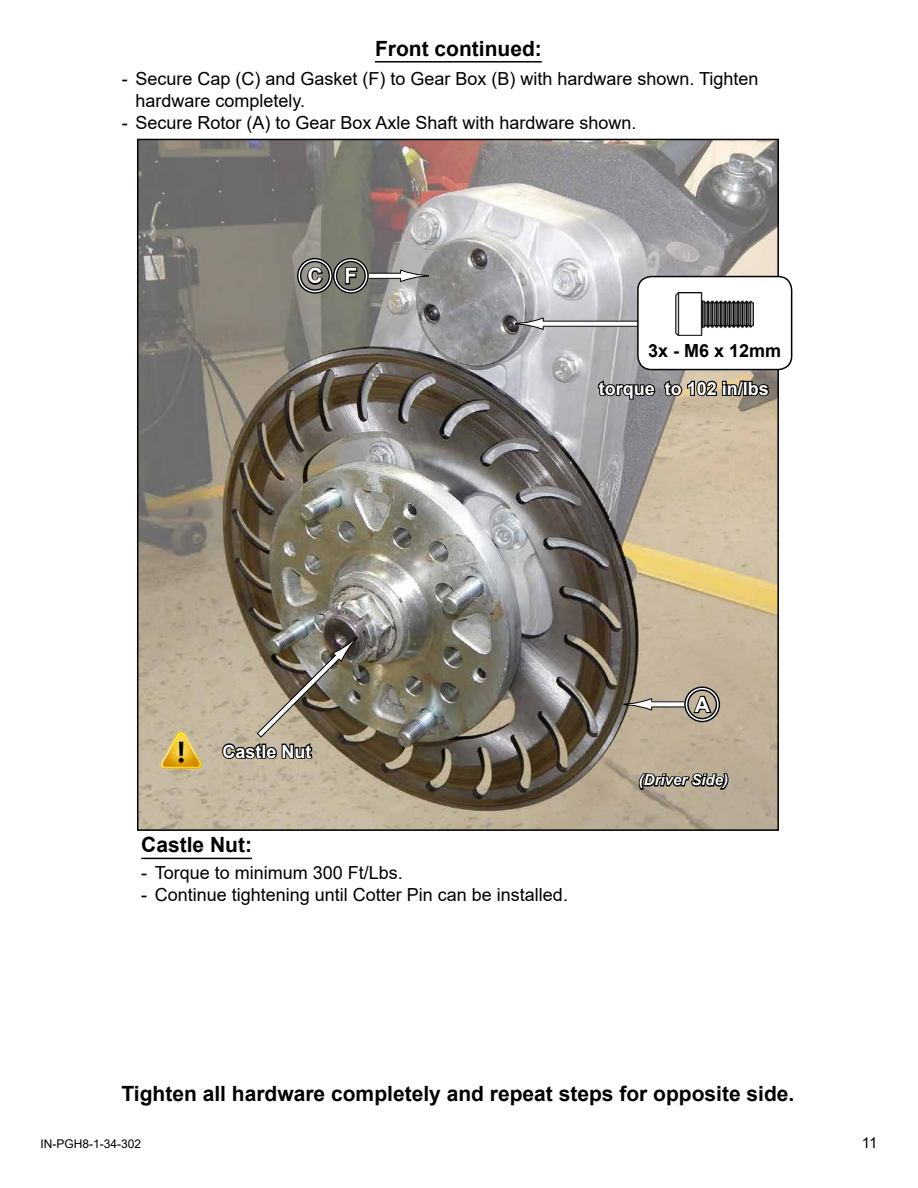
<style>
.page{position:relative;width:918px;height:1188px;background:#fff}
.page>*{position:absolute;margin:0;border:0;box-sizing:border-box;transform-origin:0 0}
.t1{font:700 21px "Arial";color:#000}
.t2{font:700 21px "Arial";color:#fff}
.t3{font:18px/21.6px "Arial";color:#000}
.t4{font:700 18px "Arial";color:#fff}
.t5{font:700 18px "Arial";color:#000}
.t6{font:italic 700 15px "Arial";color:#fff}
.t7{font:15px "Arial";color:#000}
.t8{font:12px "Arial";color:#000}
</style>
<div class="page">
<img style="left:140px;top:142px;width:636px;height:686px">
<hr style="left:375px;top:61px;width:167px;height:2px;background:#000">
<hr style="left:141px;top:858px;width:111px;height:1px;background:#000">
<img style="left:151px;top:727px;width:59px;height:48px">
<svg style="left:637px;top:772px;width:93px;height:19px;background:#5a5348"></svg>
<svg style="left:221px;top:636px;width:137px;height:125px;background:#8b8270"></svg>
<div style="left:651px;top:702px;width:36px;height:5px;background:#fff"></div>
<svg style="left:623px;top:698px;width:29px;height:13px"></svg>
<div style="left:684px;top:686px;width:36px;height:36px;border:4px solid #fff;border-radius:50%"></div>
<div style="left:684px;top:686px;width:36px;height:36px;border:1px solid #000;border-radius:50%"></div>
<div style="left:687px;top:689px;width:30px;height:30px;border:1px solid #000;border-radius:50%"></div>
<svg style="left:692px;top:694px;width:21px;height:20px"></svg>
<div style="left:365px;top:273px;width:36px;height:5px;background:#fff"></div>
<div style="left:365px;top:273px;width:36px;height:6px;border:1px solid #000"></div>
<svg style="left:400px;top:269px;width:29px;height:13px"></svg>
<div style="left:297px;top:258px;width:36px;height:36px;border:4px solid #fff;border-radius:50%"></div>
<div style="left:297px;top:258px;width:36px;height:36px;border:1px solid #000;border-radius:50%"></div>
<div style="left:300px;top:261px;width:30px;height:30px;border:1px solid #000;border-radius:50%"></div>
<svg style="left:306px;top:266px;width:18px;height:20px"></svg>
<div style="left:333px;top:258px;width:36px;height:36px;border:4px solid #fff;border-radius:50%"></div>
<div style="left:333px;top:258px;width:36px;height:36px;border:1px solid #000;border-radius:50%"></div>
<div style="left:336px;top:261px;width:30px;height:30px;border:1px solid #000;border-radius:50%"></div>
<svg style="left:344px;top:266px;width:15px;height:20px"></svg>
<div style="left:543px;top:321px;width:118px;height:5px;background:#fff"></div>
<div style="left:543px;top:321px;width:119px;height:6px;border:1px solid #000"></div>
<svg style="left:515px;top:317px;width:29px;height:13px"></svg>
<div style="left:638px;top:277px;width:154px;height:93px;background:#fff;border-radius:14px"></div>
<div style="left:637px;top:276px;width:155px;height:94px;border:2px solid #000;border-radius:14px"></div>
<img style="left:676px;top:292px;width:78px;height:44px">
<svg style="left:597px;top:378px;width:60px;height:23px"></svg>
<svg style="left:663px;top:378px;width:108px;height:20px;background:#5f584a"></svg>
<p class="t1" style="left:375px;top:34px;width:168px">Front continued:</p>
<p class="t3" style="left:135px;top:68px;width:625px;text-indent:-14px">- Secure Cap (C) and Gasket (F) to Gear Box (B) with hardware shown. Tighten hardware completely.</p>
<p class="t3" style="left:122px;top:111px;width:516px">- Secure Rotor (A) to Gear Box Axle Shaft with hardware shown.</p>
<p class="t2" style="left:307px;top:261px;width:51px">C F</p>
<p class="t5" style="left:648px;top:338px;width:135px">3x - M6 x 12mm</p>
<p class="t4" style="left:599px;top:376px;width:172px">torque to 102 in/lbs</p>
<p class="t4" style="left:222px;top:739px;width:91px">Castle Nut</p>
<p class="t1" style="left:141px;top:830px;width:112px">Castle Nut:</p>
<p class="t3" style="left:141px;top:862px;width:263px">- Torque to minimum 300 Ft/Lbs.</p>
<p class="t3" style="left:141px;top:884px;width:428px">- Continue tightening until Cotter Pin can be installed.</p>
<p class="t2" style="left:695px;top:690px;width:17px">A</p>
<p class="t6" style="left:639px;top:770px;width:91px">(Driver Side)</p>
<p class="t1" style="left:121px;top:1079px;width:674px">Tighten all hardware completely and repeat steps for opposite side.</p>
<p class="t8" style="left:40px;top:1135px;width:102px">IN-PGH8-1-34-302</p>
<p class="t7" style="left:862px;top:1132px;width:17px">11</p>
</div>
